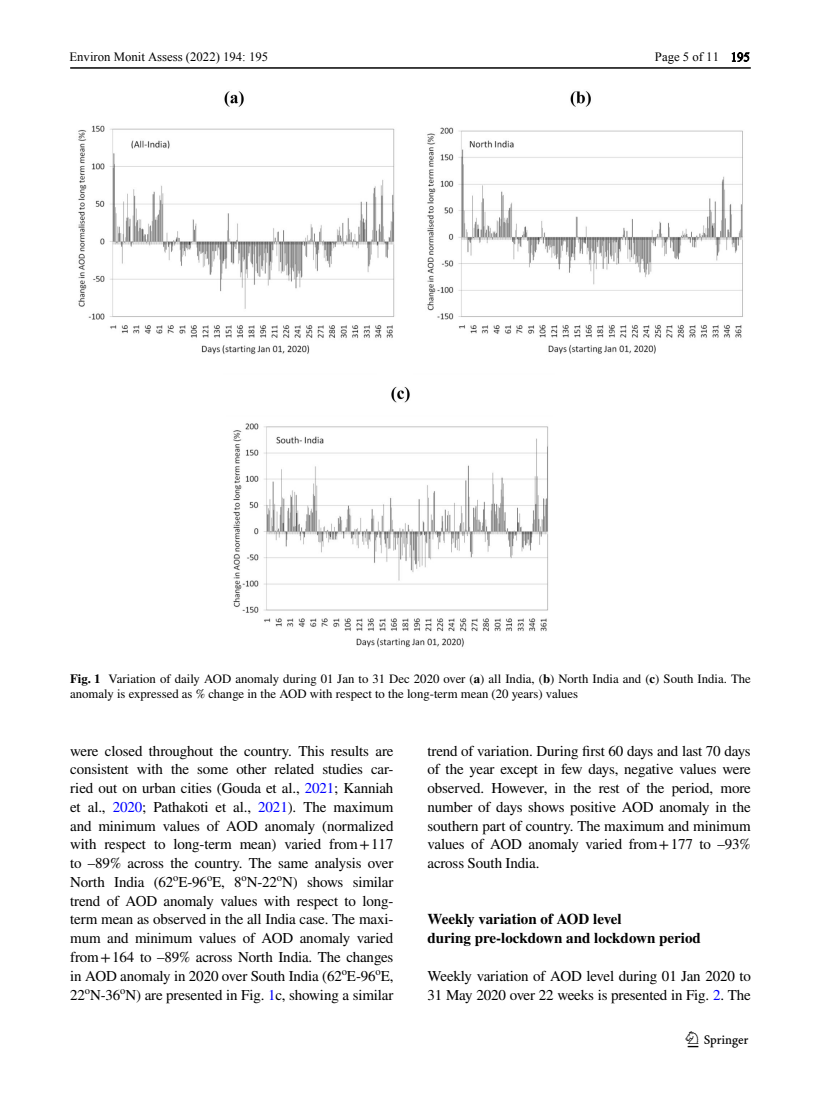
<style>
.page{position:relative;width:821px;height:1106px;background:#fff}
.page>*{position:absolute;margin:0;border:0;box-sizing:border-box;transform-origin:0 0}
.t1{font:22.5px "Springnew Regular 3";color:#000}
.t2{font:15px/18.8px "STIX";letter-spacing:-.01em;color:#000;text-align:justify}
.t3{font:700 15px/18.8px "STIX";color:#000}
.t4{font:12.75px/15px "STIX";color:#000}
.t5{font:12.75px "Times New Roman";color:#000}
.s1{font-weight:700}
.s2{color:#00f}
</style>
<div class="page">
<hr style="left:70px;top:67px;width:680px;height:2px;background:#000">
<img style="left:78px;top:91px;width:665px;height:556px">
<p class="t5" style="left:69px;top:52px;width:200px">Environ Monit Assess (2022) 194: 195</p>
<p class="t5" style="left:655px;top:52px;width:96px">Page 5 of 11 195</p>
<p class="t4" style="left:70px;top:672px;width:682px"><span class="s1">Fig. 1</span> Variation of daily AOD anomaly during 01 Jan to 31 Dec 2020 over (<span class="s1">a</span>) all India, (<span class="s1">b</span>) North India and (<span class="s1">c</span>) South India. The anomaly is expressed as % change in the AOD with respect to the long-term mean (20 years) values</p>
<p class="t2" style="left:70px;top:742px;width:325px">were closed throughout the country. This results are consistent with the some other related studies car&shy;ried out on urban cities (Gouda et al., <span class="s2">2021</span>; Kanniah et al., <span class="s2">2020</span>; Pathakoti et al., <span class="s2">2021</span>). The maximum and minimum values of AOD anomaly (normalized with respect to long-term mean) varied from+117 to –89% across the country. The same analysis over North India (62<sup>o</sup>E-96<sup>o</sup>E, 8<sup>o</sup>N-22<sup>o</sup>N) shows similar trend of AOD anomaly values with respect to long&shy;term mean as observed in the all India case. The maxi&shy;mum and minimum values of AOD anomaly varied from+164 to –89% across North India. The changes in AOD anomaly in 2020 over South India (62<sup>o</sup>E-96<sup>o</sup>E, 22<sup>o</sup>N-36<sup>o</sup>N) are presented in Fig. <span class="s2">1</span>c, showing a similar</p>
<p class="t2" style="left:427px;top:742px;width:325px">trend of variation. During first 60 days and last 70 days of the year except in few days, negative values were observed. However, in the rest of the period, more number of days shows positive AOD anomaly in the southern part of country. The maximum and minimum values of AOD anomaly varied from+177 to –93% across South India.</p>
<p class="t3" style="left:427px;top:910px;width:275px">Weekly variation of AOD level<br>during pre‑lockdown and lockdown period</p>
<p class="t2" style="left:427px;top:967px;width:325px">Weekly variation of AOD level during 01 Jan 2020 to<br>31 May 2020 over 22 weeks is presented in Fig. <span class="s2">2</span>. The</p>
<h1 class="t1" style="left:687px;top:1031px;width:62px">1 3</h1>
</div>
